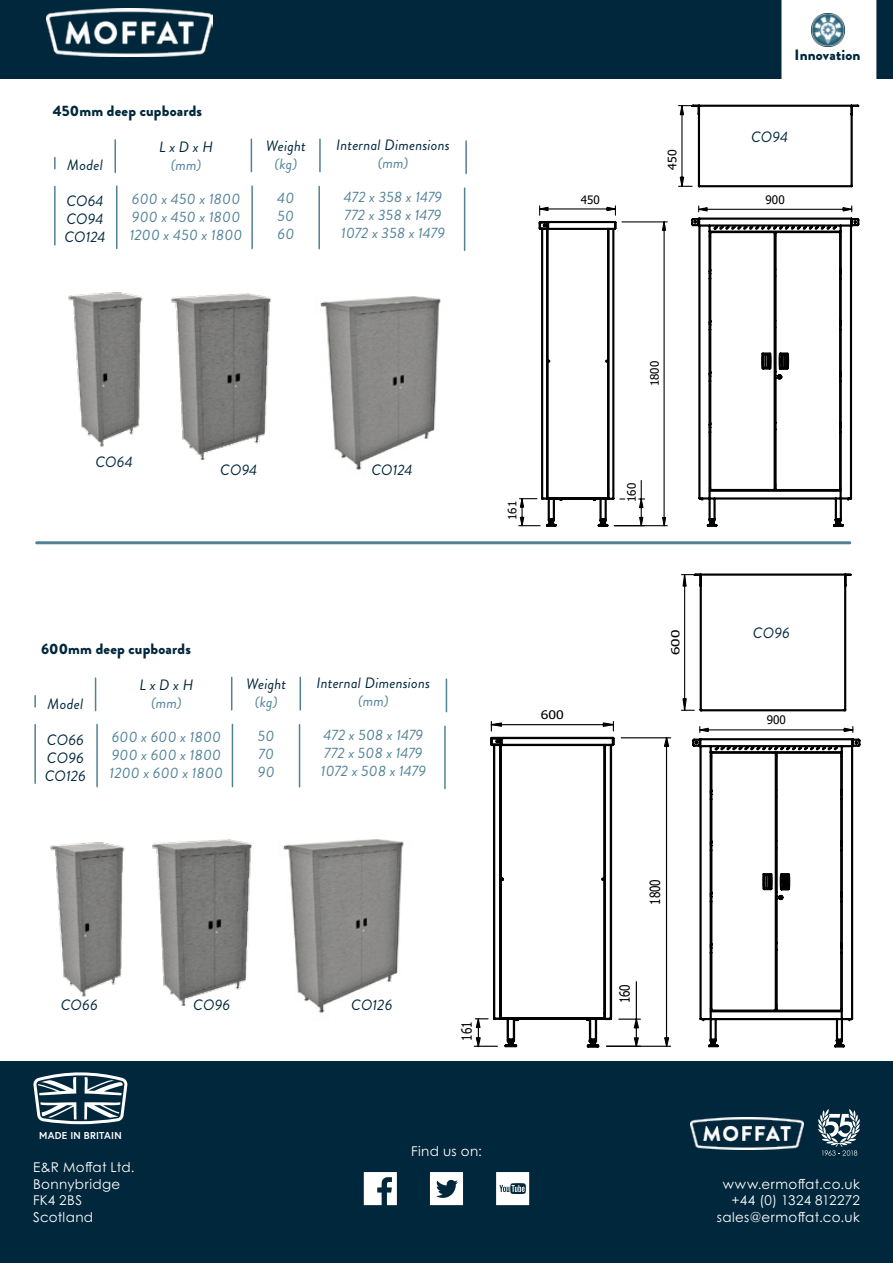
<style>
.page{position:relative;width:893px;height:1263px;background:#fff}
.page>*{position:absolute;margin:0;border:0;box-sizing:border-box;transform-origin:0 0}
.t1{font:italic 15px/18px "Brandon Grotesque";letter-spacing:.015em;color:#518196}
.t2{font:italic 15px/18px "Brandon Grotesque";letter-spacing:.01em;color:#00273b}
.t3{font:900 15px "Brandon Grotesque";letter-spacing:.015em;color:#00273b}
.t4{font:13.95px "Tahoma";letter-spacing:-.015em;color:#000;scale:.84 1}
.t5{font:13.5px/16.5px "Century Gothic Pro";letter-spacing:.025em;color:#fff}
.t6{font:11.7px "Tahoma";color:#000}
.t7{font:11.7px "Tahoma";color:#000;scale:1.19 1}
.t8{font:11.7px "Tahoma";color:#000;scale:1.05 1}
.t9{font:11.55px "Tahoma";color:#000}
.t10{font:11.1px "Tahoma";color:#000;scale:1.4 1}
.t11{font:700 10.05px "Europa";letter-spacing:.025em;color:#fff}
</style>
<div class="page">
<div style="left:0;top:0;width:893px;height:78px;background:#00273b"></div>
<img style="left:47px;top:8px;width:166px;height:48px">
<img style="left:68px;top:292px;width:75px;height:155px">
<img style="left:171px;top:293px;width:101px;height:167px">
<img style="left:320px;top:296px;width:121px;height:174px">
<svg style="left:518px;top:205px;width:149px;height:322px"></svg>
<svg style="left:473px;top:721px;width:197px;height:327px"></svg>
<svg style="left:691px;top:217px;width:169px;height:283px"></svg>
<svg style="left:700px;top:224px;width:150px;height:303px"></svg>
<svg style="left:698px;top:205px;width:155px;height:8px"></svg>
<svg style="left:678px;top:104px;width:182px;height:84px"></svg>
<svg style="left:692px;top:738px;width:169px;height:283px"></svg>
<svg style="left:701px;top:744px;width:151px;height:304px"></svg>
<svg style="left:699px;top:726px;width:155px;height:7px"></svg>
<svg style="left:681px;top:573px;width:171px;height:139px"></svg>
<div style="left:781px;top:0;width:95px;height:79px;background:#fff"></div>
<hr style="left:114px;top:140px;width:2px;height:32px;background:#518196">
<svg style="left:54px;top:158px;width:2px;height:11px"></svg>
<hr style="left:318px;top:186px;width:2px;height:63px;background:#518196">
<hr style="left:116px;top:186px;width:1px;height:62px;background:#518196">
<hr style="left:319px;top:139px;width:2px;height:33px;background:#518196">
<hr style="left:54px;top:186px;width:2px;height:59px;background:#518196">
<hr style="left:251px;top:139px;width:1px;height:33px;background:#518196">
<hr style="left:251px;top:186px;width:2px;height:62px;background:#518196">
<hr style="left:464px;top:188px;width:1px;height:62px;background:#518196">
<hr style="left:465px;top:141px;width:2px;height:32px;background:#518196">
<img style="left:50px;top:842px;width:75px;height:155px">
<img style="left:152px;top:839px;width:101px;height:167px">
<img style="left:283px;top:839px;width:121px;height:174px">
<hr style="left:95px;top:678px;width:1px;height:33px;background:#518196">
<svg style="left:34px;top:696px;width:2px;height:11px"></svg>
<hr style="left:299px;top:725px;width:1px;height:62px;background:#518196">
<hr style="left:96px;top:724px;width:2px;height:63px;background:#518196">
<hr style="left:300px;top:677px;width:1px;height:33px;background:#518196">
<hr style="left:34px;top:725px;width:2px;height:58px;background:#518196">
<hr style="left:231px;top:677px;width:1px;height:33px;background:#518196">
<hr style="left:232px;top:724px;width:1px;height:63px;background:#518196">
<hr style="left:444px;top:726px;width:2px;height:62px;background:#518196">
<hr style="left:446px;top:679px;width:1px;height:33px;background:#518196">
<div style="left:0;top:1061px;width:893px;height:202px;background:#00273b"></div>
<img style="left:690px;top:1117px;width:114px;height:33px">
<svg style="left:33px;top:1072px;width:95px;height:52px"></svg>
<svg style="left:496px;top:1172px;width:33px;height:33px"></svg>
<svg style="left:430px;top:1172px;width:33px;height:33px"></svg>
<svg style="left:364px;top:1172px;width:33px;height:33px"></svg>
<svg style="left:818px;top:1109px;width:42px;height:47px"></svg>
<hr style="left:37px;top:541px;width:813px;height:3px;background:#518196">
<img style="left:811px;top:14px;width:33px;height:33px">
<p class="t3" style="left:53px;top:100px;width:151px">450mm deep cupboards</p>
<p class="t2" style="left:67px;top:156px;width:37px">Model</p>
<p class="t2" style="left:64px;top:192px;width:43px">CO64<br>CO94<br>CO124</p>
<p class="t2" style="left:159px;top:138px;width:55px">L x D x H</p>
<p class="t1" style="left:171px;top:156px;width:32px">(mm)</p>
<p class="t1" style="left:130px;top:190px;width:114px">600 x 450 x 1800<br>900 x 450 x 1800<br>1200 x 450 x 1800</p>
<p class="t2" style="left:266px;top:137px;width:42px">Weight</p>
<p class="t1" style="left:275px;top:155px;width:24px">(kg)</p>
<p class="t1" style="left:277px;top:189px;width:19px;text-align:justify">40<br>50<br>60</p>
<p class="t2" style="left:336px;top:136px;width:115px">Internal Dimensions</p>
<p class="t1" style="left:378px;top:154px;width:32px">(mm)</p>
<p class="t1" style="left:341px;top:188px;width:105px">472 x 358 x 1479<br>772 x 358 x 1479<br>1072 x 358 x 1479</p>
<p class="t9" style="left:581px;top:192px;width:20px">450</p>
<p class="t8" style="left:664px;top:170px;width:21px;rotate:-90deg">450</p>
<p class="t3" style="left:795px;top:44px;width:67px">Innovation</p>
<p class="t2" style="left:751px;top:128px;width:39px">CO94</p>
<p class="t6" style="left:766px;top:192px;width:21px">900</p>
<p class="t2" style="left:95px;top:453px;width:39px">CO64</p>
<p class="t2" style="left:220px;top:461px;width:39px">CO94</p>
<p class="t2" style="left:371px;top:461px;width:43px">CO124</p>
<p class="t3" style="left:41px;top:638px;width:151px">600mm deep cupboards</p>
<p class="t2" style="left:48px;top:695px;width:37px">Model</p>
<p class="t2" style="left:45px;top:731px;width:43px">CO66<br>CO96<br>CO126</p>
<p class="t2" style="left:139px;top:676px;width:55px">L x D x H</p>
<p class="t1" style="left:151px;top:694px;width:32px">(mm)</p>
<p class="t1" style="left:110px;top:728px;width:115px">600 x 600 x 1800<br>900 x 600 x 1800<br>1200 x 600 x 1800</p>
<p class="t2" style="left:246px;top:675px;width:42px">Weight</p>
<p class="t1" style="left:255px;top:693px;width:24px">(kg)</p>
<p class="t1" style="left:258px;top:727px;width:18px;text-align:justify">50<br>70<br>90</p>
<p class="t2" style="left:317px;top:674px;width:115px">Internal Dimensions</p>
<p class="t1" style="left:358px;top:692px;width:32px">(mm)</p>
<p class="t1" style="left:321px;top:726px;width:107px">472 x 508 x 1479<br>772 x 508 x 1479<br>1072 x 508 x 1479</p>
<p class="t9" style="left:505px;top:520px;width:21px;rotate:-90deg">161</p>
<p class="t7" style="left:541px;top:707px;width:21px">600</p>
<p class="t2" style="left:61px;top:996px;width:38px">CO66</p>
<p class="t11" style="left:39px;top:1128px;width:84px">MADE IN BRITAIN</p>
<p class="t5" style="left:33px;top:1159px;width:103px">E&amp;R Moffat Ltd.<br>Bonnybridge<br>FK4 2BS<br>Scotland</p>
<p class="t2" style="left:193px;top:996px;width:38px">CO96</p>
<p class="t2" style="left:351px;top:996px;width:43px">CO126</p>
<p class="t4" style="left:457px;top:1040px;width:25px;rotate:-90deg">161</p>
<p class="t5" style="left:411px;top:1142px;width:72px">Find us on:</p>
<p class="t9" style="left:647px;top:386px;width:27px;rotate:-90deg">1800</p>
<p class="t9" style="left:624px;top:502px;width:21px;rotate:-90deg">160</p>
<p class="t10" style="left:668px;top:655px;width:20px;rotate:-90deg">600</p>
<p class="t4" style="left:646px;top:905px;width:32px;rotate:-90deg">1800</p>
<p class="t4" style="left:615px;top:1003px;width:25px;rotate:-90deg">160</p>
<p class="t2" style="left:753px;top:624px;width:38px">CO96</p>
<p class="t6" style="left:767px;top:712px;width:21px">900</p>
<p class="t5" style="left:717px;top:1175px;width:144px;text-align:right">www.ermoffat.co.uk +44 (0) 1324 812272 sales@ermoffat.co.uk</p>
</div>
